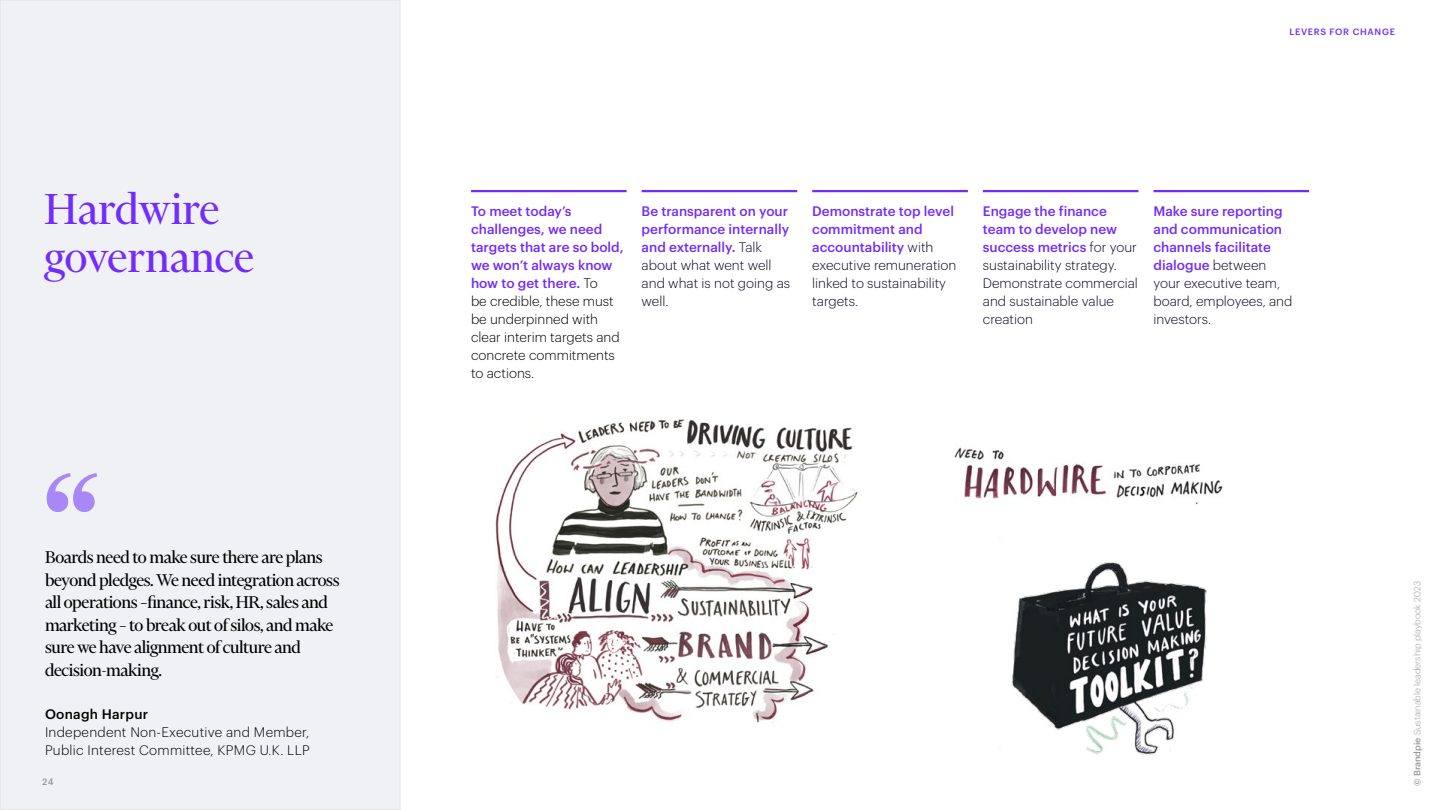
<style>
.page{position:relative;width:1440px;height:810px;background:#fff}
.page>*{position:absolute;margin:0;border:0;box-sizing:border-box;transform-origin:0 0}
.t1{font:49.5px/48px "Financier Display";color:#722dfc}
.t2{font:19.5px/22.5px "Financier Display";letter-spacing:-.02em;color:#000}
.t3{font:300 13.5px/18px "Graphik";color:#100628}
.t4{font:500 13.5px/18px "Graphik";color:#722dfc}
.t5{font:300 13.5px/18px "Graphik";color:#000}
.t6{font:300 13.5px/18px "Graphik";letter-spacing:.02em;color:#000}
.t7{font:500 13.5px "Graphik";letter-spacing:.02em;color:#000}
.t8{font:300 9px "Graphik";color:#999}
.t9{font:500 9px "Graphik";letter-spacing:.08em;color:#722dfc}
.t10{font:500 9px "Graphik";color:#999}
.s1{font-weight:500;color:#722dfc}
.s2{font-weight:300;color:#100628}
.s3{color:#000}
.s4{font-weight:500}
</style>
<div class="page">
<img style="left:1012px;top:562px;width:195px;height:193px">
<img style="left:495px;top:417px;width:363px;height:306px">
<img style="left:954px;top:447px;width:269px;height:58px">
<div style="left:0;top:0;width:400px;height:810px;background:#f0f1f5"></div>
<hr style="left:471px;top:190px;width:156px;height:2px;background:#722dfc">
<hr style="left:642px;top:190px;width:155px;height:2px;background:#722dfc">
<hr style="left:812px;top:190px;width:156px;height:2px;background:#722dfc">
<hr style="left:983px;top:190px;width:156px;height:2px;background:#722dfc">
<hr style="left:1154px;top:190px;width:155px;height:2px;background:#722dfc">
<svg style="left:47px;top:473px;width:50px;height:39px"></svg>
<h1 class="t1" style="left:45px;top:185px;width:211px">Hardwire governance</h1>
<h2 class="t2" style="left:45px;top:546px;width:296px">Boards need to make sure there are plans beyond pledges. We need integration across all operations –finance, risk, HR, sales and marketing – to break out of silos, and make sure we have alignment of culture and decision-making.</h2>
<p class="t7" style="left:45px;top:704px;width:105px">Oonagh Harpur</p>
<p class="t6" style="left:45px;top:722px;width:266px">Independent Non-Executive and Member,<br>Public Interest Committee, KPMG U.K. LLP</p>
<p class="t10" style="left:42px;top:775px;width:13px">24</p>
<p class="t9" style="left:1289px;top:25px;width:107px">LEVERS FOR CHANGE</p>
<p class="t5" style="left:471px;top:201px;width:154px"><span class="s1">To meet today’s challenges, we need targets that are so bold, we won’t always know how to get there.</span> To<br>be credible, these must be underpinned with clear interim targets and concrete commitments to actions.</p>
<p class="t4" style="left:642px;top:201px;width:150px">Be transparent on your performance internally and externally. <span class="s2">Talk about what went well and what is not going as well.</span></p>
<p class="t3" style="left:812px;top:201px;width:146px"><span class="s1">Demonstrate top level commitment and accountability</span> wit<span class="s3">h </span>executive remuneration linked to sustainability targets.</p>
<p class="t3" style="left:983px;top:201px;width:157px"><span class="s1">Engage the finance team to develop new success metrics</span> for your sustainability strategy.<br>Demonstrate commercial and sustainable value creation</p>
<p class="t4" style="left:1154px;top:201px;width:140px">Make sure reporting and communication channels facilitate dialogue <span class="s2">between your executive team, board, employees, and investors.</span></p>
<p class="t8" style="left:1411px;top:786px;width:206px;rotate:-90deg"><span class="s4">© Brandpie</span> Sustainable leadership playbook 2023</p>
</div>
